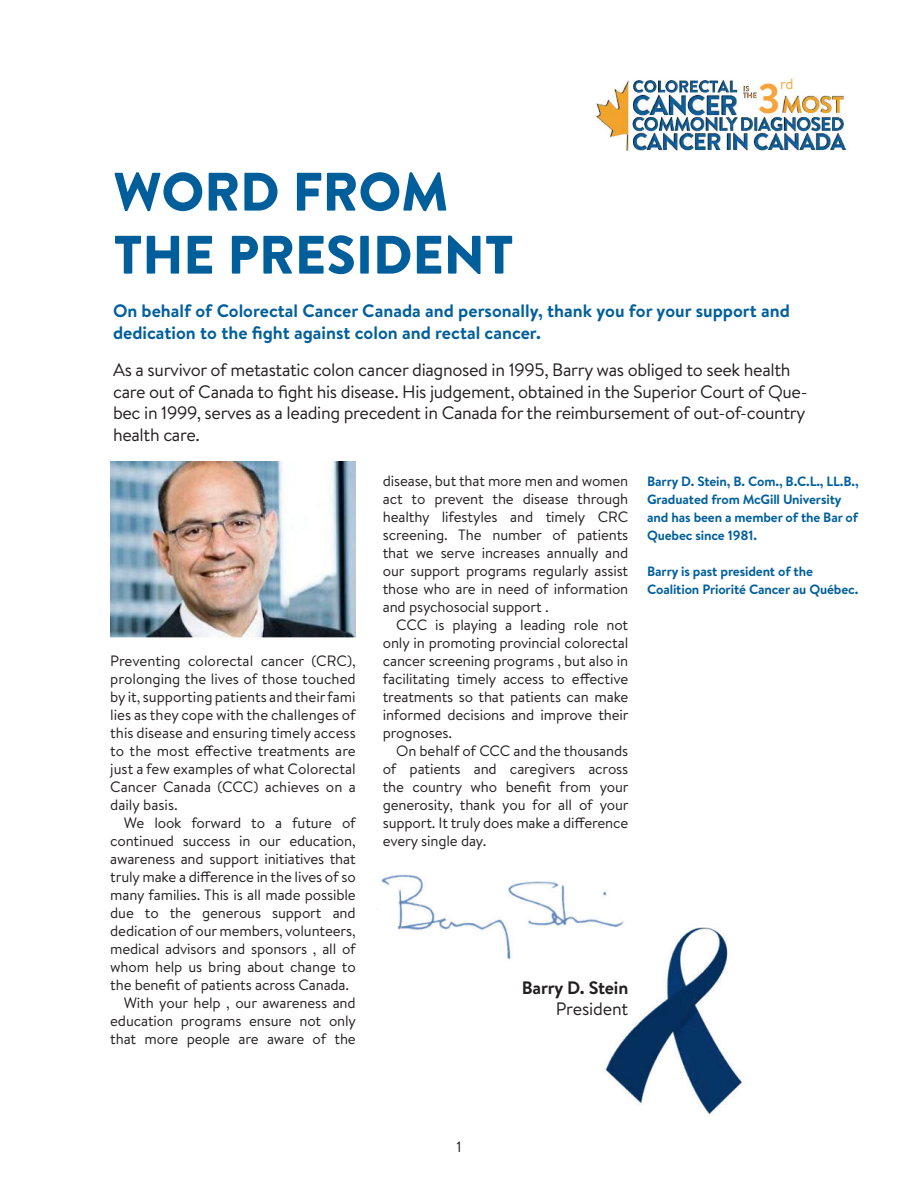
<style>
.page{position:relative;width:918px;height:1188px;background:#fff}
.page>*{position:absolute;margin:0;border:0;box-sizing:border-box;transform-origin:0 0}
.t1{font:900 54px/63px "Brandon Text";color:#005f9b}
.t2{font:700 41.4px "Brandon Text";color:#f5a33b}
.t3{font:18px/21.6px "Brandon Text";letter-spacing:-.02em;color:#231f20}
.t4{font:700 18px/21.6px "Brandon Text";color:#005f9b}
.t5{font:700 18px "Brandon Text";letter-spacing:-.01em;color:#231f20}
.t6{font:15px/18px "Brandon Text";letter-spacing:-.01em;color:#231f20;text-align:justify}
.t7{font:14.7px "Brandon Text";color:#f5a33b}
.t8{font:700 13.5px/18px "Brandon Text";letter-spacing:-.01em;color:#005f9b}
</style>
<div class="page">
<img style="left:381px;top:874px;width:243px;height:86px">
<img style="left:110px;top:462px;width:246px;height:177px">
<img style="left:580px;top:927px;width:164px;height:188px">
<img style="left:596px;top:80px;width:251px;height:71px">
<svg style="left:738px;top:80px;width:72px;height:37px"></svg>
<p class="t7" style="left:780px;top:78px;width:15px">rd</p>
<h2 class="t2" style="left:757px;top:82px;width:25px">3</h2>
<h1 class="t1" style="left:114px;top:163px;width:401px">WORD FROM<br>THE PRESIDENT</h1>
<p class="t4" style="left:113px;top:302px;width:678px">On behalf of Colorectal Cancer Canada and personally, thank you for your support and dedication to the fight against colon and rectal cancer.</p>
<p class="t3" style="left:113px;top:361px;width:696px">As a survivor of metastatic colon cancer diagnosed in 1995, Barry was obliged to seek health care out of Canada to fight his disease. His judgement, obtained in the Superior Court of Que&shy;bec in 1999, serves as a leading precedent in Canada for the reimbursement of out-of-country health care.</p>
<p class="t8" style="left:647px;top:474px;width:213px">Barry D. Stein, B. Com., B.C.L., LL.B.,<br>Graduated from McGill University and has been a member of the Bar of<br>Quebec since 1981.</p>
<p class="t8" style="left:647px;top:564px;width:213px">Barry is past president of the<br>Coalition Priorité Cancer au Québec.</p>
<p class="t6" style="left:383px;top:473px;width:247px">disease, but that more men and women act to prevent the disease through healthy lifestyles and timely CRC screening. The number of patients that we serve increases annually and our support programs regularly assist those who are in need of information and psychosocial support .</p>
<p class="t6" style="left:383px;top:617px;width:247px;text-indent:14px">CCC is playing a leading role not only in promoting provincial colorectal cancer screening programs , but also in facilitating timely access to effective treatments so that patients can make informed decisions and improve their prognoses.</p>
<p class="t6" style="left:383px;top:743px;width:247px;text-indent:14px">On behalf of CCC and the thousands of patients and caregivers across the country who benefit from your generosity, thank you for all of your support. It truly does make a difference every single day.</p>
<p class="t6" style="left:110px;top:653px;width:247px">Preventing colorectal cancer (CRC), prolonging the lives of those touched by it, supporting patients and their fami lies as they cope with the challenges of this disease and ensuring timely access to the most effective treatments are just a few examples of what Colorectal Cancer Canada (CCC) achieves on a daily basis.</p>
<p class="t6" style="left:124px;top:815px;width:234px">We look forward to a future of</p>
<p class="t6" style="left:110px;top:833px;width:247px">continued success in our education,</p>
<p class="t6" style="left:110px;top:851px;width:247px">awareness and support initiatives that</p>
<p class="t6" style="left:110px;top:869px;width:247px">truly make a difference in the lives of so</p>
<p class="t6" style="left:110px;top:887px;width:247px">many families. This is all made possible</p>
<p class="t6" style="left:110px;top:905px;width:247px">due to the generous support and</p>
<p class="t6" style="left:110px;top:923px;width:247px">dedication of our members, volunteers,</p>
<p class="t6" style="left:110px;top:941px;width:247px">medical advisors and sponsors , all of</p>
<p class="t6" style="left:110px;top:959px;width:247px">whom help us bring about change to</p>
<p class="t6" style="left:110px;top:977px;width:240px">the benefit of patients across Canada.</p>
<p class="t6" style="left:124px;top:995px;width:234px">With your help , our awareness and</p>
<p class="t6" style="left:110px;top:1013px;width:247px">education programs ensure not only</p>
<p class="t6" style="left:110px;top:1031px;width:247px">that more people are aware of the</p>
<p class="t5" style="left:522px;top:980px;width:108px">Barry D. Stein</p>
<p class="t3" style="left:556px;top:1000px;width:74px">President</p>
<p class="t6" style="left:456px;top:1139px;width:7px">1</p>
</div>
